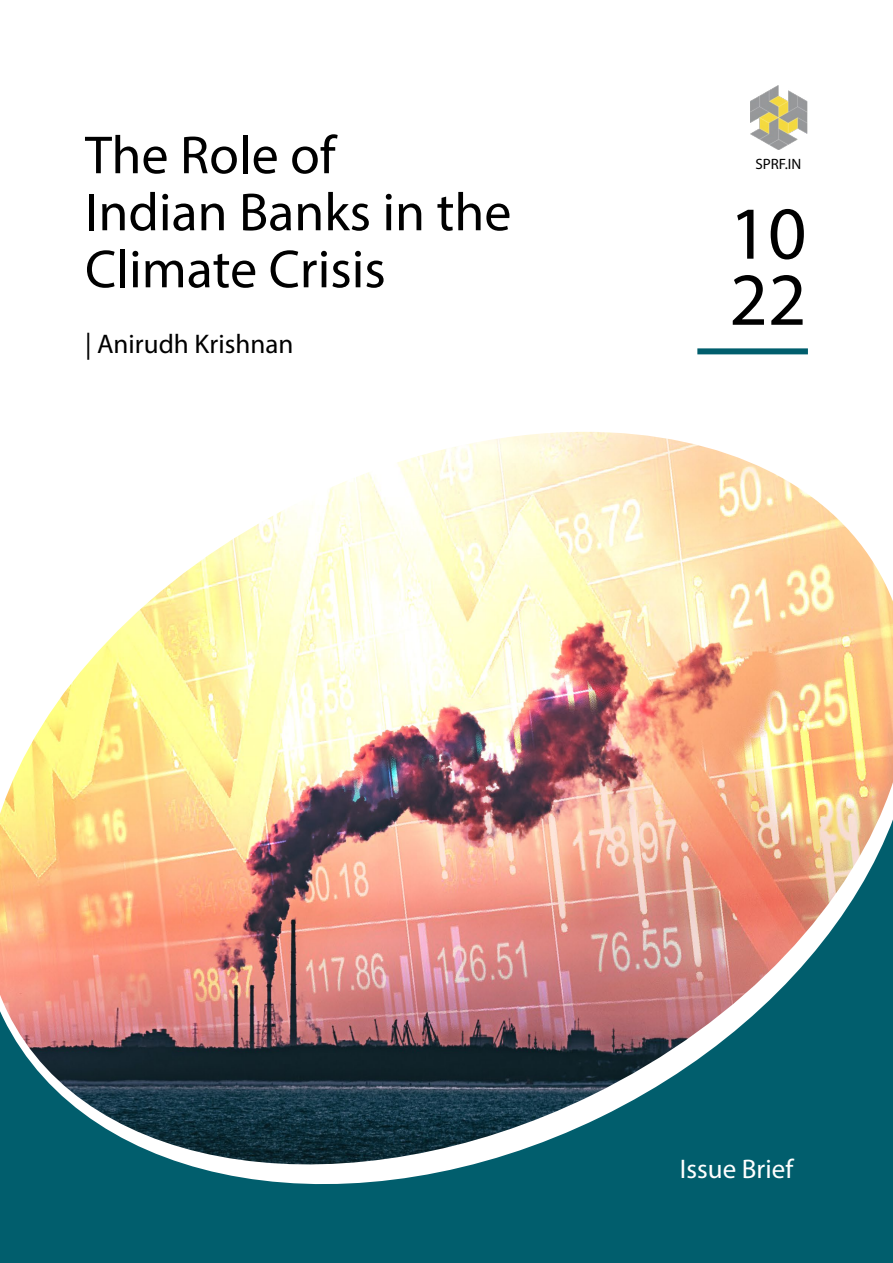
<style>
.page{position:relative;width:893px;height:1263px;background:#fff}
.page>*{position:absolute;margin:0;border:0;box-sizing:border-box;transform-origin:0 0}
.t1{font:75.3px/66.2px "Myriad Pro";color:#000}
.t2{font:54px/57px "Myriad Pro";color:#000}
.t3{font:27px "Myriad Pro";color:#000}
.t4{font:27px "Myriad Pro";color:#fff}
.t5{font:15px "Myriad Pro";color:#000}
</style>
<div class="page">
<div style="left:0;top:808px;width:893px;height:455px;background:#015e6d"></div>
<svg style="left:191px;top:1166px;width:275px;height:19px;fill:#fff"></svg>
<img style="left:0;top:432px;width:893px;height:734px">
<img style="left:750px;top:85px;width:58px;height:65px">
<div style="left:697px;top:348px;width:111px;height:6px;background:#005e6d"></div>
<p class="t2" style="left:85px;top:126px;width:428px">The Role of<br>Indian Banks in the<br>Climate Crisis</p>
<p class="t3" style="left:85px;top:328px;width:210px">| Anirudh Krishnan</p>
<p class="t5" style="left:755px;top:155px;width:47px">SPRF.IN</p>
<h1 class="t1" style="left:729px;top:199px;width:79px">10<br>22</h1>
<p class="t4" style="left:680px;top:1152px;width:115px">Issue Brief</p>
</div>
